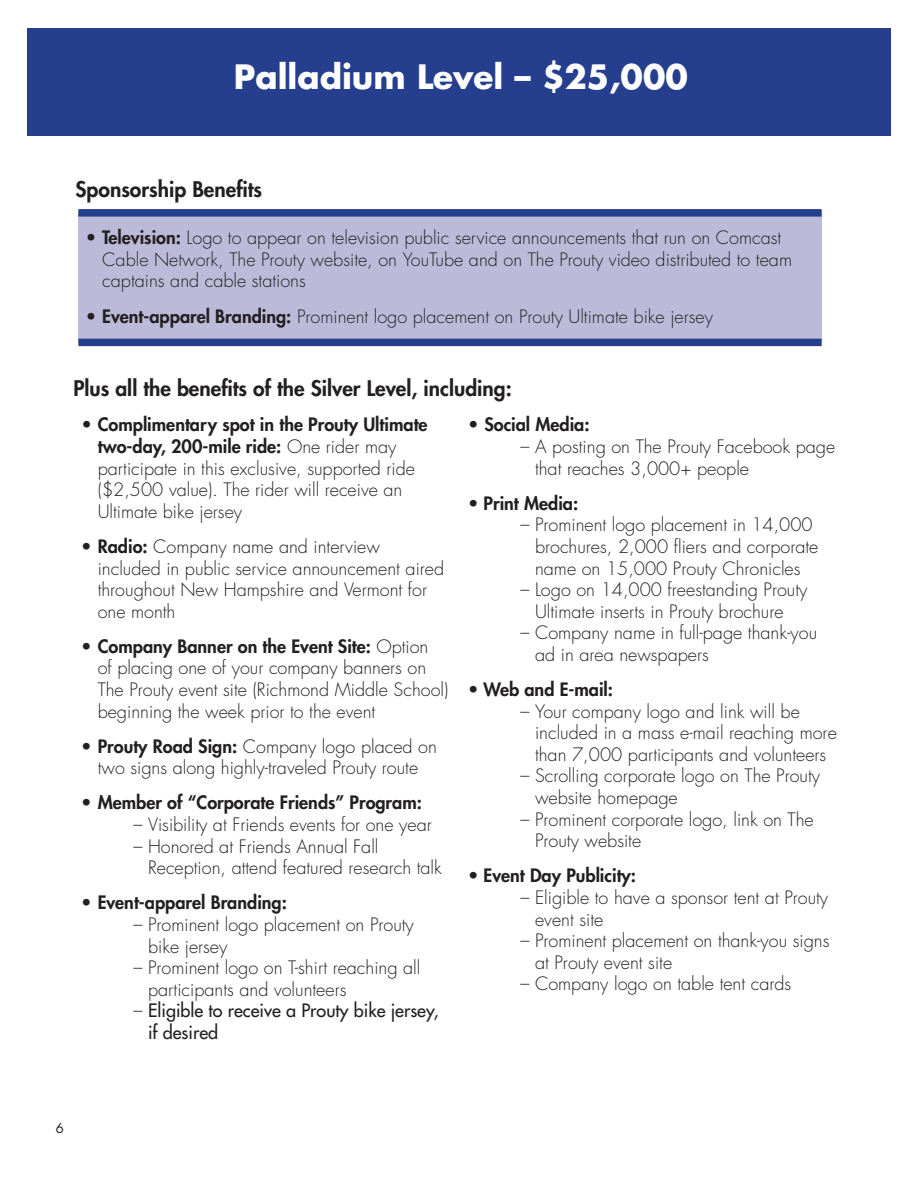
<style>
.page{position:relative;width:918px;height:1188px;background:#fff}
.page>*{position:absolute;margin:0;border:0;box-sizing:border-box;transform-origin:0 0}
.t1{font:700 32.7px "Futura Std";color:#fff}
.t2{font:800 21px "Futura Std";color:#231f20}
.t3{font:300 18px/21.6px "Futura Std";color:#231f20}
.t4{font:800 18px "Futura Std";color:#231f20}
.t5{font:500 18px/21.6px "Futura Std";color:#231f20}
.t6{font:15px "Futura PT";color:#231f20}
.s1{font-weight:800}
.s2{font-weight:300}
</style>
<div class="page">
<div style="left:27px;top:28px;width:864px;height:108px;background:#253f8e"></div>
<div style="left:78px;top:211px;width:744px;height:131px;background:#bbbbd9"></div>
<div style="left:78px;top:209px;width:744px;height:8px;background:#253f8e"></div>
<div style="left:78px;top:339px;width:744px;height:7px;background:#253f8e"></div>
<p class="t1" style="left:234px;top:55px;width:456px">Palladium Level – $25,000</p>
<p class="t2" style="left:76px;top:176px;width:188px">Sponsorship Benefits</p>
<p class="t3" style="left:102px;top:227px;width:691px;text-indent:-17px">• <span class="s1">Television:</span> Logo to appear on television public service announcements that run on Comcast<br>Cable Network, The Prouty website, on YouTube and on The Prouty video distributed to team captains and cable stations</p>
<p class="t3" style="left:86px;top:306px;width:629px">• <span class="s1">Event-apparel Branding:</span> Prominent logo placement on Prouty Ultimate bike jersey</p>
<p class="t2" style="left:73px;top:375px;width:440px">Plus all the benefits of the Silver Level, including:</p>
<p class="t3" style="left:98px;top:415px;width:331px;text-indent:-17px">• <span class="s1">Complimentary spot in the Prouty Ultimate two-day, 200-mile ride:</span> One rider may participate in this exclusive, supported ride ($2,500 value). The rider will receive an Ultimate bike jersey</p>
<p class="t3" style="left:98px;top:536px;width:348px;text-indent:-17px">• <span class="s1">Radio:</span> Company name and interview included in public service announcement aired throughout New Hampshire and Vermont for one month</p>
<p class="t3" style="left:98px;top:636px;width:352px;text-indent:-17px">• <span class="s1">Company Banner on the Event Site:</span> Option<br>of placing one of your company banners on The Prouty event site (Richmond Middle School) beginning the week prior to the event</p>
<p class="t3" style="left:81px;top:736px;width:357px;text-align:center">• <span class="s1">Prouty Road Sign:</span> Company logo placed on two signs along highly-traveled Prouty route</p>
<p class="t4" style="left:81px;top:791px;width:343px"><span class="s2">•</span> Member of “Corporate Friends” Program:</p>
<p class="t3" style="left:134px;top:814px;width:300px">– Visibility at Friends events for one year</p>
<p class="t3" style="left:148px;top:836px;width:295px;text-indent:-15px">– Honored at Friends Annual Fall<br>Reception, attend featured research talk</p>
<p class="t4" style="left:81px;top:891px;width:207px"><span class="s2">•</span> Event-apparel Branding:</p>
<p class="t3" style="left:148px;top:914px;width:267px;text-indent:-15px">– Prominent logo placement on Prouty bike jersey</p>
<p class="t3" style="left:148px;top:957px;width:274px;text-indent:-15px">– Prominent logo on T-shirt reaching all participants and volunteers</p>
<p class="t5" style="left:148px;top:1000px;width:292px;text-indent:-15px"><span class="s2">–</span> Eligible to receive a Prouty bike jersey, if desired</p>
<p class="t4" style="left:468px;top:413px;width:123px"><span class="s2">•</span> Social Media:</p>
<p class="t3" style="left:535px;top:436px;width:302px;text-indent:-15px">– A posting on The Prouty Facebook page that reaches 3,000+ people</p>
<p class="t4" style="left:468px;top:492px;width:112px">• Print Media:</p>
<p class="t3" style="left:535px;top:515px;width:285px;text-indent:-15px">– Prominent logo placement in 14,000 brochures, 2,000 fliers and corporate name on 15,000 Prouty Chronicles</p>
<p class="t3" style="left:521px;top:579px;width:289px;text-align:center">– Logo on 14,000 freestanding Prouty<br>Ultimate inserts in Prouty brochure</p>
<p class="t3" style="left:535px;top:623px;width:284px;text-indent:-15px">– Company name in full-page thank-you ad in area newspapers</p>
<p class="t4" style="left:468px;top:678px;width:147px">• Web and E-mail:</p>
<p class="t3" style="left:535px;top:701px;width:303px;text-indent:-15px">– Your company logo and link will be included in a mass e-mail reaching more than 7,000 participants and volunteers</p>
<p class="t3" style="left:535px;top:766px;width:287px;text-indent:-15px">– Scrolling corporate logo on The Prouty website homepage</p>
<p class="t3" style="left:535px;top:809px;width:280px;text-indent:-15px">– Prominent corporate logo, link on The<br>Prouty website</p>
<p class="t4" style="left:468px;top:864px;width:170px">• Event Day Publicity:</p>
<p class="t3" style="left:535px;top:887px;width:295px;text-indent:-15px">– Eligible to have a sponsor tent at Prouty event site</p>
<p class="t3" style="left:535px;top:930px;width:296px;text-indent:-15px">– Prominent placement on thank-you signs at Prouty event site</p>
<p class="t3" style="left:521px;top:974px;width:272px">– Company logo on table tent cards</p>
<p class="t6" style="left:56px;top:1119px;width:10px">6</p>
</div>
